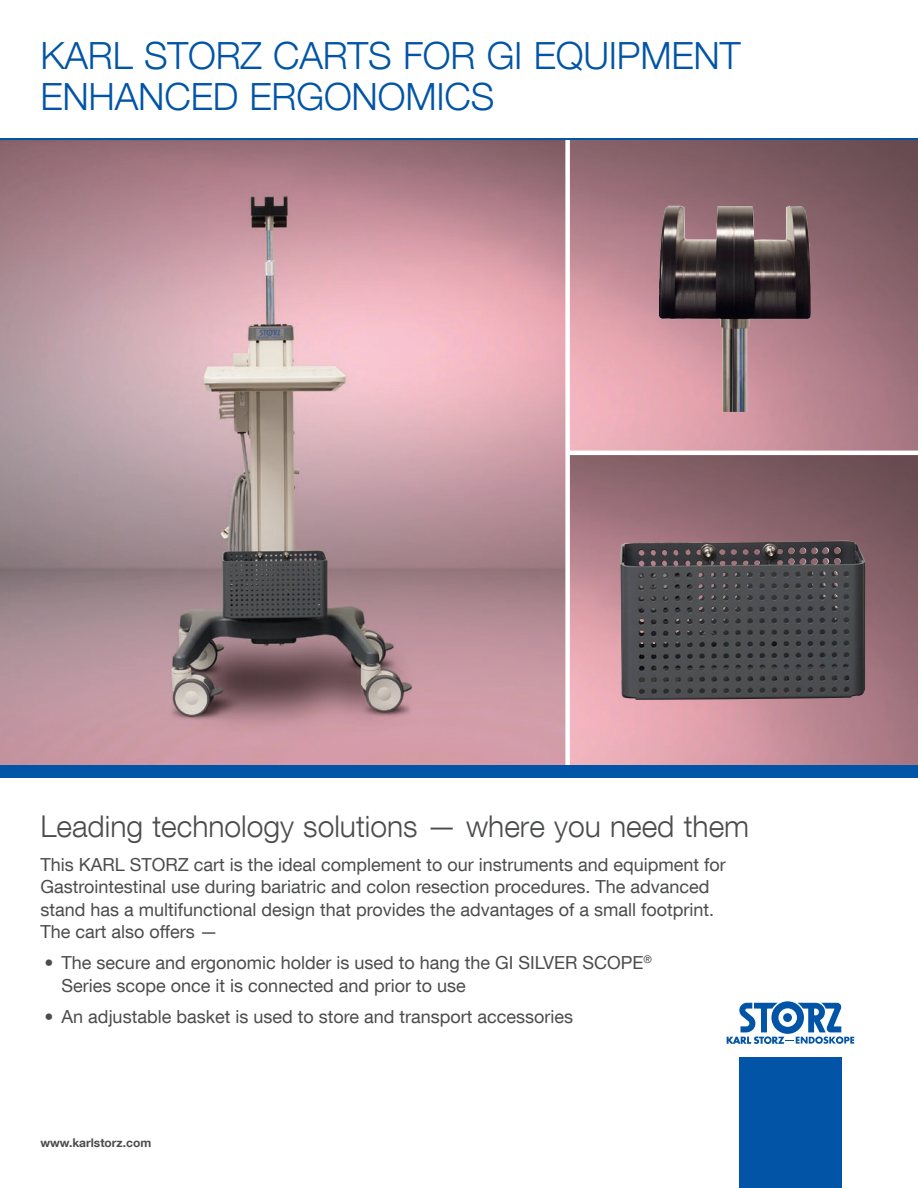
<style>
.page{position:relative;width:918px;height:1188px;background:#fff}
.page>*{position:absolute;margin:0;border:0;box-sizing:border-box;transform-origin:0 0}
.t1{font:300 37.5px/40.5px "KS Helvetica Neue";letter-spacing:-.005em;color:#0154a6}
.t2{font:300 30px "KS Helvetica Neue";color:#4b4c4d}
.t3{font:18px/22.5px "KS Helvetica Neue";color:#4b4c4d}
.t4{font:700 12px "KS Helvetica Neue";color:#4b4c4d}
</style>
<div class="page">
<img style="left:0;top:140px;width:565px;height:625px">
<div style="left:739px;top:1057px;width:102px;height:131px;background:#0154a6"></div>
<svg style="left:727px;top:1001px;width:127px;height:43px"></svg>
<img style="left:570px;top:140px;width:348px;height:311px">
<svg style="left:570px;top:455px;width:348px;height:310px;background:#a87a83"></svg>
<img style="left:659px;top:206px;width:152px;height:206px">
<img style="left:620px;top:541px;width:246px;height:159px">
<div style="left:0;top:765px;width:918px;height:13px;background:#0154a6"></div>
<hr style="left:0;top:138px;width:918px;height:2px;background:#0154a6">
<h1 class="t1" style="left:40px;top:35px;width:702px">KARL STORZ CARTS FOR GI EQUIPMENT<br>ENHANCED ERGONOMICS</h1>
<h2 class="t2" style="left:40px;top:808px;width:710px">Leading technology solutions — where you need them</h2>
<p class="t3" style="left:40px;top:853px;width:687px">This KARL STORZ cart is the ideal complement to our instruments and equipment for Gastrointestinal use during bariatric and colon resection procedures. The advanced stand has a multifunctional design that provides the advantages of a small footprint.<br>The cart also offers —</p>
<p class="t3" style="left:62px;top:951px;width:592px;text-indent:-17px">• The secure and ergonomic holder is used to hang the GI SILVER SCOPE<sup>®<br></sup>Series scope once it is connected and prior to use</p>
<p class="t3" style="left:45px;top:1005px;width:530px">• An adjustable basket is used to store and transport accessories</p>
<p class="t4" style="left:40px;top:1135px;width:112px">www.karlstorz.com</p>
</div>
